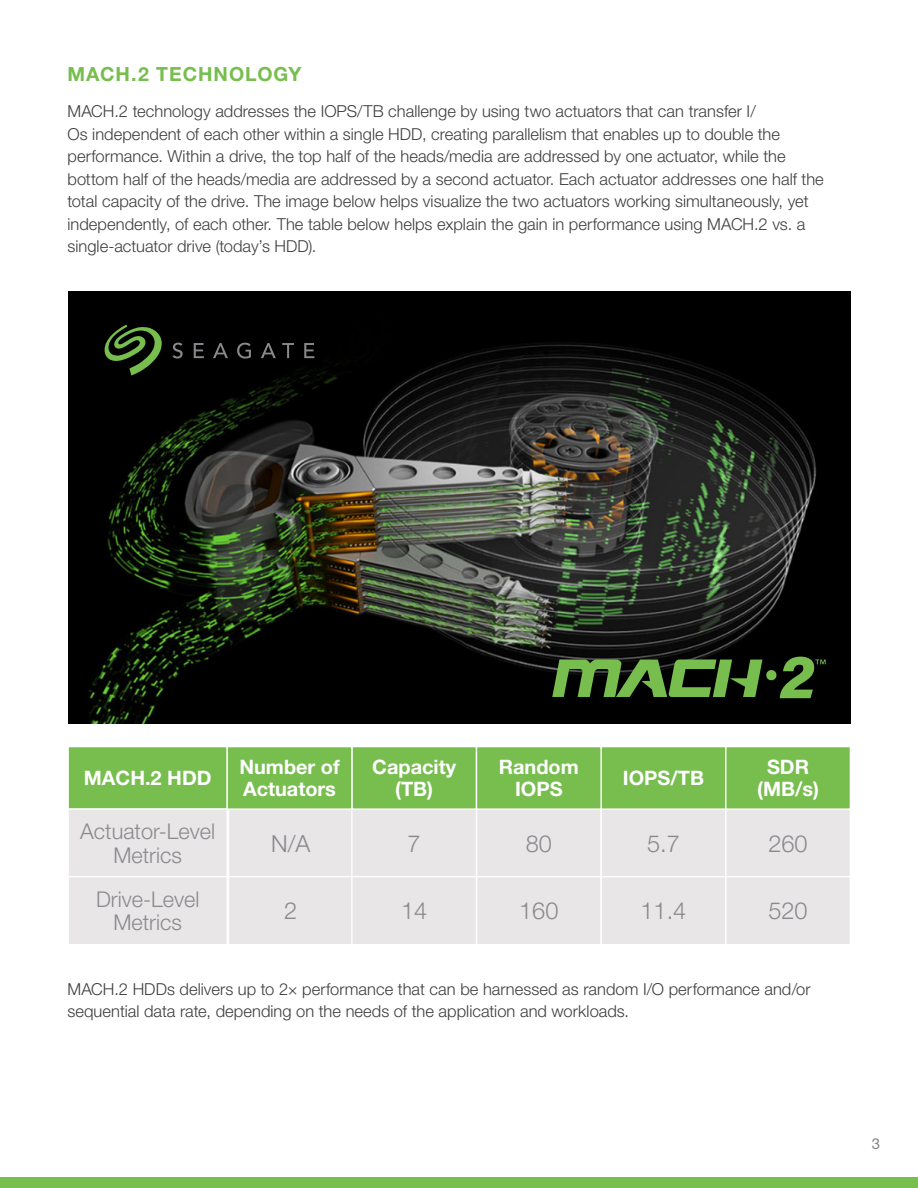
<style>
.page{position:relative;width:918px;height:1188px;background:#fff}
.page>*{position:absolute;margin:0;border:0;box-sizing:border-box;transform-origin:0 0}
.t1{font:300 23.55px "Helvetica Neue LT Std";color:#8a8a8e}
.t2{font:300 21.75px/23.5px "Helvetica Neue LT Std";color:#8a8a8e;text-align:center}
.t3{font:700 19.95px/21.8px "Helvetica Neue LT Std";color:#fff;text-align:center}
.Body_Secondary_Subhe{font:700 19.5px "Helvetica Neue LT Std";letter-spacing:.05em;color:#77be4e}
.Body_Secondary_Subhe-2{font:300 16.5px/22.5px "Helvetica Neue LT Std";color:#3e3e3f}
.t4{font:15px "Helvetica Neue LT Std";color:#858589}
</style>
<div class="page">
<div style="left:0;top:1177px;width:918px;height:11px;background:#77be4e"></div>
<img style="left:68px;top:292px;width:782px;height:431px">
<svg style="left:173px;top:343px;width:10px;height:16px"></svg>
<svg style="left:194px;top:343px;width:10px;height:15px"></svg>
<svg style="left:213px;top:343px;width:15px;height:15px"></svg>
<svg style="left:237px;top:343px;width:14px;height:16px"></svg>
<svg style="left:261px;top:343px;width:15px;height:15px"></svg>
<svg style="left:282px;top:343px;width:12px;height:15px"></svg>
<svg style="left:304px;top:343px;width:10px;height:15px"></svg>
<svg style="left:104px;top:325px;width:58px;height:50px"></svg>
<svg style="left:552px;top:657px;width:274px;height:41px"></svg>
<div style="left:68px;top:747px;width:159px;height:62px;background:#77be4e"></div>
<div style="left:68px;top:746px;width:160px;height:64px;border:1px solid #fff"></div>
<div style="left:68px;top:809px;width:159px;height:68px;background:#e9e6e8"></div>
<div style="left:68px;top:808px;width:160px;height:70px;border:1px solid #fff"></div>
<div style="left:68px;top:877px;width:159px;height:68px;background:#e9e6e8"></div>
<div style="left:68px;top:876px;width:160px;height:69px;border:1px solid #fff"></div>
<div style="left:477px;top:809px;width:124px;height:68px;background:#e9e6e8"></div>
<div style="left:477px;top:877px;width:124px;height:68px;background:#e9e6e8"></div>
<div style="left:476px;top:876px;width:126px;height:69px;border:1px solid #fff"></div>
<div style="left:601px;top:809px;width:125px;height:68px;background:#e9e6e8"></div>
<div style="left:600px;top:808px;width:126px;height:70px;border:1px solid #fff"></div>
<div style="left:601px;top:877px;width:125px;height:68px;background:#e9e6e8"></div>
<div style="left:600px;top:876px;width:126px;height:69px;border:1px solid #fff"></div>
<div style="left:229px;top:809px;width:124px;height:68px;background:#e9e6e8"></div>
<div style="left:229px;top:877px;width:124px;height:68px;background:#e9e6e8"></div>
<div style="left:228px;top:876px;width:126px;height:69px;border:1px solid #fff"></div>
<div style="left:352px;top:809px;width:124px;height:68px;background:#e9e6e8"></div>
<div style="left:351px;top:808px;width:126px;height:70px;border:1px solid #fff"></div>
<div style="left:352px;top:877px;width:124px;height:68px;background:#e9e6e8"></div>
<div style="left:351px;top:876px;width:126px;height:69px;border:1px solid #fff"></div>
<div style="left:726px;top:809px;width:124px;height:68px;background:#e9e6e8"></div>
<div style="left:725px;top:808px;width:126px;height:70px;border:1px solid #fff"></div>
<div style="left:726px;top:877px;width:124px;height:68px;background:#e9e6e8"></div>
<div style="left:725px;top:876px;width:126px;height:69px;border:1px solid #fff"></div>
<div style="left:352px;top:747px;width:124px;height:62px;background:#77be4e"></div>
<div style="left:351px;top:746px;width:126px;height:64px;border:1px solid #fff"></div>
<div style="left:601px;top:747px;width:125px;height:62px;background:#77be4e"></div>
<div style="left:600px;top:746px;width:126px;height:64px;border:1px solid #fff"></div>
<div style="left:227px;top:747px;width:125px;height:62px;background:#77be4e"></div>
<div style="left:227px;top:746px;width:126px;height:64px;border:1px solid #fff"></div>
<div style="left:477px;top:747px;width:124px;height:62px;background:#77be4e"></div>
<div style="left:476px;top:746px;width:126px;height:64px;border:1px solid #fff"></div>
<div style="left:726px;top:747px;width:124px;height:62px;background:#77be4e"></div>
<div style="left:725px;top:746px;width:126px;height:64px;border:1px solid #fff"></div>
<p class="Body_Secondary_Subhe" style="left:68px;top:62px;width:236px">MACH.2 TECHNOLOGY</p>
<p class="Body_Secondary_Subhe-2" style="left:68px;top:100px;width:758px">MACH.2 technology addresses the IOPS/TB challenge by using two actuators that can transfer I/<br>Os independent of each other within a single HDD, creating parallelism that enables up to double the performance. Within a drive, the top half of the heads/media are addressed by one actuator, while the bottom half of the heads/media are addressed by a second actuator. Each actuator addresses one half the total capacity of the drive. The image below helps visualize the two actuators working simultaneously, yet independently, of each other. The table below helps explain the gain in performance using MACH.2 vs. a single-actuator drive (today’s HDD).</p>
<p class="t3" style="left:84px;top:767px;width:129px">MACH.2 HDD</p>
<p class="t2" style="left:80px;top:819px;width:136px">Actuator-Level<br>Metrics</p>
<p class="t2" style="left:96px;top:887px;width:105px">Drive-Level<br>Metrics</p>
<p class="t3" style="left:239px;top:756px;width:102px;text-align:left">Number of<br>Actuators</p>
<p class="t3" style="left:499px;top:756px;width:82px">Random<br>IOPS</p>
<p class="t3" style="left:757px;top:756px;width:63px">SDR (MB/s)</p>
<p class="t3" style="left:372px;top:756px;width:85px">Capacity (TB)</p>
<p class="t3" style="left:623px;top:767px;width:83px">IOPS/TB</p>
<p class="t1" style="left:271px;top:829px;width:41px">N/A</p>
<p class="t1" style="left:284px;top:896px;width:15px">2</p>
<p class="t1" style="left:408px;top:829px;width:15px">7</p>
<p class="t1" style="left:401px;top:896px;width:28px">14</p>
<p class="t1" style="left:526px;top:829px;width:28px">80</p>
<p class="t1" style="left:519px;top:896px;width:41px">160</p>
<p class="t1" style="left:647px;top:829px;width:34px">5.7</p>
<p class="t1" style="left:641px;top:896px;width:47px">11.4</p>
<p class="t1" style="left:768px;top:829px;width:41px">260</p>
<p class="t1" style="left:768px;top:896px;width:41px">520</p>
<p class="Body_Secondary_Subhe-2" style="left:68px;top:977px;width:745px">MACH.2 HDDs delivers up to 2× performance that can be harnessed as random I/O performance and/or sequential data rate, depending on the needs of the application and workloads.</p>
<p class="t4" style="left:872px;top:1135px;width:10px">3</p>
</div>
